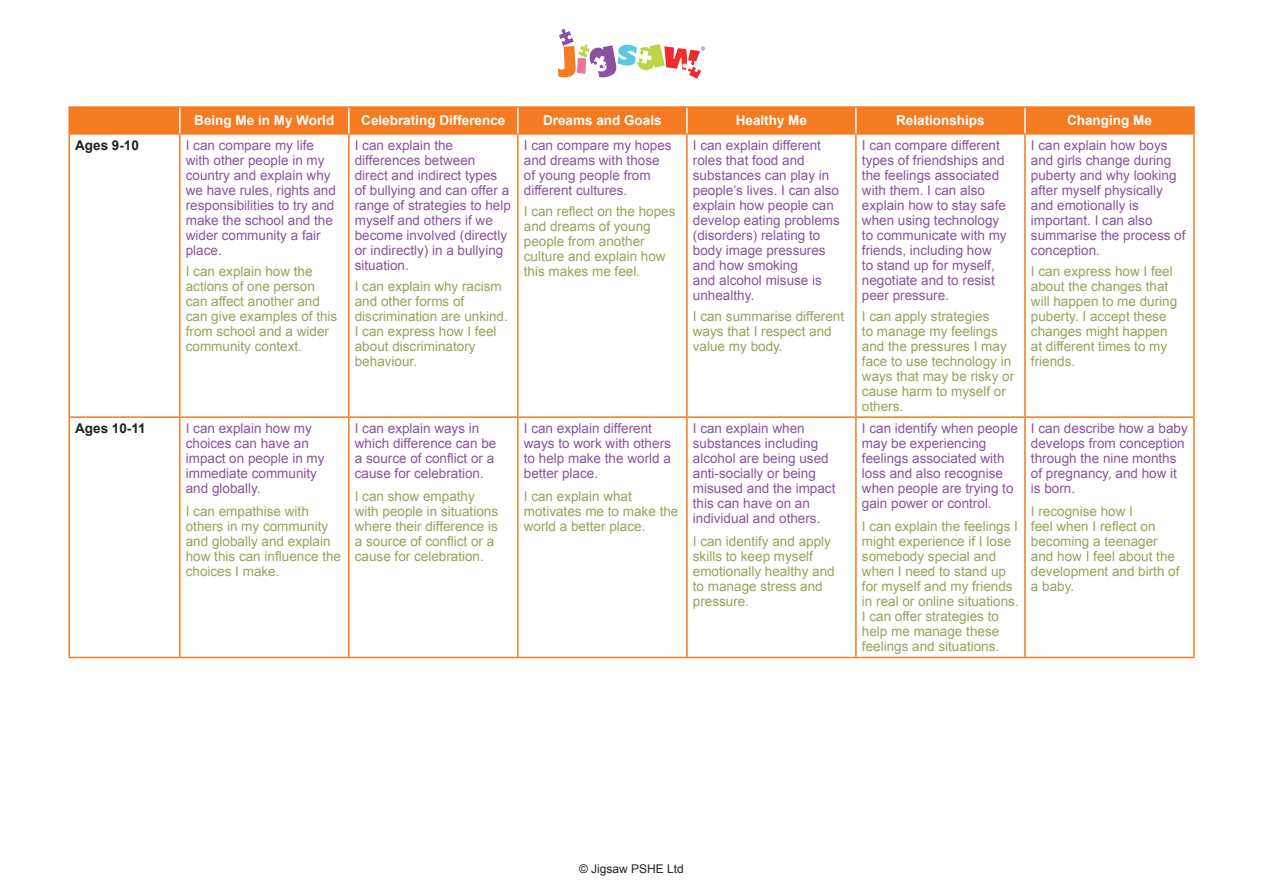
<style>
.page{position:relative;width:1263px;height:893px;background:#fff}
.page>*{position:absolute;margin:0;border:0;box-sizing:border-box;transform-origin:0 0}
.t1{font:13.5px/15px "Arial";color:#8a52a0}
.t2{font:13.5px/15px "Arial";color:#92a55b}
.t3{font:700 13.5px "Arial";color:#fff}
.t4{font:700 13.5px "Arial";color:#231f20}
.t5{font:12px "Arial";color:#231f20}
</style>
<div class="page">
<svg style="left:558px;top:29px;width:147px;height:50px"></svg>
<div style="left:70px;top:108px;width:1123px;height:25px;background:#f47b21"></div>
<hr style="left:68px;top:108px;width:2px;height:25px;background:#f47b21">
<hr style="left:68px;top:133px;width:112px;height:2px;background:#f47b21">
<hr style="left:68px;top:135px;width:2px;height:281px;background:#f47b21">
<hr style="left:180px;top:133px;width:169px;height:2px;background:#f47b21">
<hr style="left:179px;top:135px;width:2px;height:281px;background:#f47b21">
<hr style="left:349px;top:133px;width:169px;height:2px;background:#f47b21">
<hr style="left:348px;top:135px;width:2px;height:281px;background:#f47b21">
<hr style="left:518px;top:133px;width:169px;height:2px;background:#f47b21">
<hr style="left:517px;top:135px;width:2px;height:281px;background:#f47b21">
<hr style="left:687px;top:133px;width:169px;height:2px;background:#f47b21">
<hr style="left:686px;top:135px;width:2px;height:281px;background:#f47b21">
<hr style="left:856px;top:133px;width:169px;height:2px;background:#f47b21">
<hr style="left:855px;top:135px;width:2px;height:281px;background:#f47b21">
<hr style="left:1025px;top:133px;width:170px;height:2px;background:#f47b21">
<hr style="left:1024px;top:135px;width:2px;height:281px;background:#f47b21">
<hr style="left:1193px;top:135px;width:2px;height:281px;background:#f47b21">
<hr style="left:68px;top:416px;width:112px;height:2px;background:#f47b21">
<hr style="left:68px;top:418px;width:2px;height:239px;background:#f47b21">
<hr style="left:180px;top:416px;width:169px;height:2px;background:#f47b21">
<hr style="left:179px;top:418px;width:2px;height:239px;background:#f47b21">
<hr style="left:349px;top:416px;width:169px;height:2px;background:#f47b21">
<hr style="left:348px;top:418px;width:2px;height:239px;background:#f47b21">
<hr style="left:518px;top:416px;width:169px;height:2px;background:#f47b21">
<hr style="left:517px;top:418px;width:2px;height:239px;background:#f47b21">
<hr style="left:687px;top:416px;width:169px;height:2px;background:#f47b21">
<hr style="left:686px;top:418px;width:2px;height:239px;background:#f47b21">
<hr style="left:856px;top:416px;width:169px;height:2px;background:#f47b21">
<hr style="left:855px;top:418px;width:2px;height:239px;background:#f47b21">
<hr style="left:1025px;top:416px;width:170px;height:2px;background:#f47b21">
<hr style="left:1024px;top:418px;width:2px;height:239px;background:#f47b21">
<hr style="left:1193px;top:418px;width:2px;height:239px;background:#f47b21">
<hr style="left:68px;top:657px;width:112px;height:1px;background:#f47b21">
<hr style="left:180px;top:657px;width:169px;height:1px;background:#f47b21">
<hr style="left:349px;top:657px;width:169px;height:1px;background:#f47b21">
<hr style="left:518px;top:657px;width:169px;height:1px;background:#f47b21">
<hr style="left:687px;top:657px;width:169px;height:1px;background:#f47b21">
<hr style="left:856px;top:657px;width:169px;height:1px;background:#f47b21">
<hr style="left:1025px;top:657px;width:170px;height:1px;background:#f47b21">
<hr style="left:68px;top:106px;width:112px;height:2px;background:#f47b21">
<hr style="left:180px;top:106px;width:169px;height:2px;background:#f47b21">
<hr style="left:349px;top:106px;width:169px;height:2px;background:#f47b21">
<hr style="left:518px;top:106px;width:169px;height:2px;background:#f47b21">
<hr style="left:687px;top:106px;width:169px;height:2px;background:#f47b21">
<hr style="left:856px;top:106px;width:169px;height:2px;background:#f47b21">
<hr style="left:1025px;top:106px;width:170px;height:2px;background:#f47b21">
<hr style="left:1193px;top:108px;width:2px;height:25px;background:#f47b21">
<hr style="left:179px;top:108px;width:2px;height:25px;background:#fff">
<hr style="left:348px;top:108px;width:2px;height:25px;background:#fff">
<hr style="left:517px;top:108px;width:2px;height:25px;background:#fff">
<hr style="left:686px;top:108px;width:2px;height:25px;background:#fff">
<hr style="left:855px;top:108px;width:2px;height:25px;background:#fff">
<hr style="left:1024px;top:108px;width:2px;height:25px;background:#fff">
<p class="t3" style="left:194px;top:112px;width:142px">Being Me in My World</p>
<p class="t3" style="left:361px;top:112px;width:146px">Celebrating Difference</p>
<p class="t3" style="left:543px;top:112px;width:120px">Dreams and Goals</p>
<p class="t3" style="left:736px;top:112px;width:73px">Healthy Me</p>
<p class="t3" style="left:896px;top:112px;width:90px">Relationships</p>
<p class="t3" style="left:1067px;top:112px;width:86px">Changing Me</p>
<p class="t4" style="left:75px;top:136px;width:65px">Ages 9-10</p>
<p class="t1" style="left:186px;top:138px;width:152px">I can compare my life with other people in my country and explain why we have rules, rights and responsibilities to try and make the school and the wider community a fair place.</p>
<p class="t2" style="left:186px;top:264px;width:153px">I can explain how the actions of one person can affect another and can give examples of this from school and a wider community context.</p>
<p class="t1" style="left:355px;top:138px;width:158px">I can explain the differences between direct and indirect types of bullying and can offer a range of strategies to help myself and others if we become involved (directly or indirectly) in a bullying situation.</p>
<p class="t2" style="left:355px;top:279px;width:155px">I can explain why racism and other forms of discrimination are unkind.<br>I can express how I feel about discriminatory behaviour.</p>
<p class="t1" style="left:524px;top:138px;width:149px">I can compare my hopes and dreams with those of young people from different cultures.</p>
<p class="t2" style="left:524px;top:204px;width:153px">I can reflect on the hopes and dreams of young people from another culture and explain how this makes me feel.</p>
<p class="t1" style="left:693px;top:138px;width:149px">I can explain different roles that food and substances can play in people’s lives. I can also explain how people can develop eating problems (disorders) relating to body image pressures and how smoking<br>and alcohol misuse is unhealthy.</p>
<p class="t2" style="left:693px;top:309px;width:153px">I can summarise different ways that I respect and value my body.</p>
<p class="t4" style="left:75px;top:419px;width:72px">Ages 10-11</p>
<p class="t1" style="left:186px;top:421px;width:140px">I can explain how my choices can have an impact on people in my immediate community and globally.</p>
<p class="t2" style="left:186px;top:504px;width:157px">I can empathise with others in my community and globally and explain how this can influence the choices I make.</p>
<p class="t1" style="left:355px;top:421px;width:143px">I can explain ways in which difference can be a source of conflict or a cause for celebration.</p>
<p class="t2" style="left:355px;top:489px;width:145px">I can show empathy with people in situations where their difference is a source of conflict or a cause for celebration.</p>
<p class="t1" style="left:524px;top:421px;width:149px">I can explain different ways to work with others to help make the world a better place.</p>
<p class="t2" style="left:524px;top:489px;width:156px">I can explain what motivates me to make the world a better place.</p>
<p class="t1" style="left:693px;top:421px;width:144px">I can explain when substances including alcohol are being used anti-socially or being misused and the impact this can have on an individual and others.</p>
<p class="t2" style="left:693px;top:534px;width:143px">I can identify and apply skills to keep myself emotionally healthy and to manage stress and pressure.</p>
<p class="t1" style="left:862px;top:138px;width:146px">I can compare different types of friendships and the feelings associated with them. I can also explain how to stay safe when using technology to communicate with my friends, including how<br>to stand up for myself, negotiate and to resist peer pressure.</p>
<p class="t2" style="left:862px;top:309px;width:154px">I can apply strategies<br>to manage my feelings and the pressures I may face to use technology in ways that may be risky or cause harm to myself or others.</p>
<p class="t1" style="left:862px;top:421px;width:158px">I can identify when people may be experiencing feelings associated with loss and also recognise when people are trying to gain power or control.</p>
<p class="t2" style="left:862px;top:519px;width:158px">I can explain the feelings I might experience if I lose somebody special and when I need to stand up for myself and my friends in real or online situations.<br>I can offer strategies to help me manage these feelings and situations.</p>
<p class="t1" style="left:1031px;top:138px;width:156px">I can explain how boys and girls change during puberty and why looking after myself physically and emotionally is important. I can also summarise the process of conception.</p>
<p class="t2" style="left:1031px;top:264px;width:148px">I can express how I feel about the changes that will happen to me during puberty. I accept these changes might happen at different times to my friends.</p>
<p class="t1" style="left:1031px;top:421px;width:158px">I can describe how a baby develops from conception through the nine months of pregnancy, and how it is born.</p>
<p class="t2" style="left:1031px;top:504px;width:150px">I recognise how I<br>feel when I reflect on becoming a teenager and how I feel about the development and birth of a baby.</p>
<p class="t5" style="left:579px;top:861px;width:106px">© Jigsaw PSHE Ltd</p>
</div>
